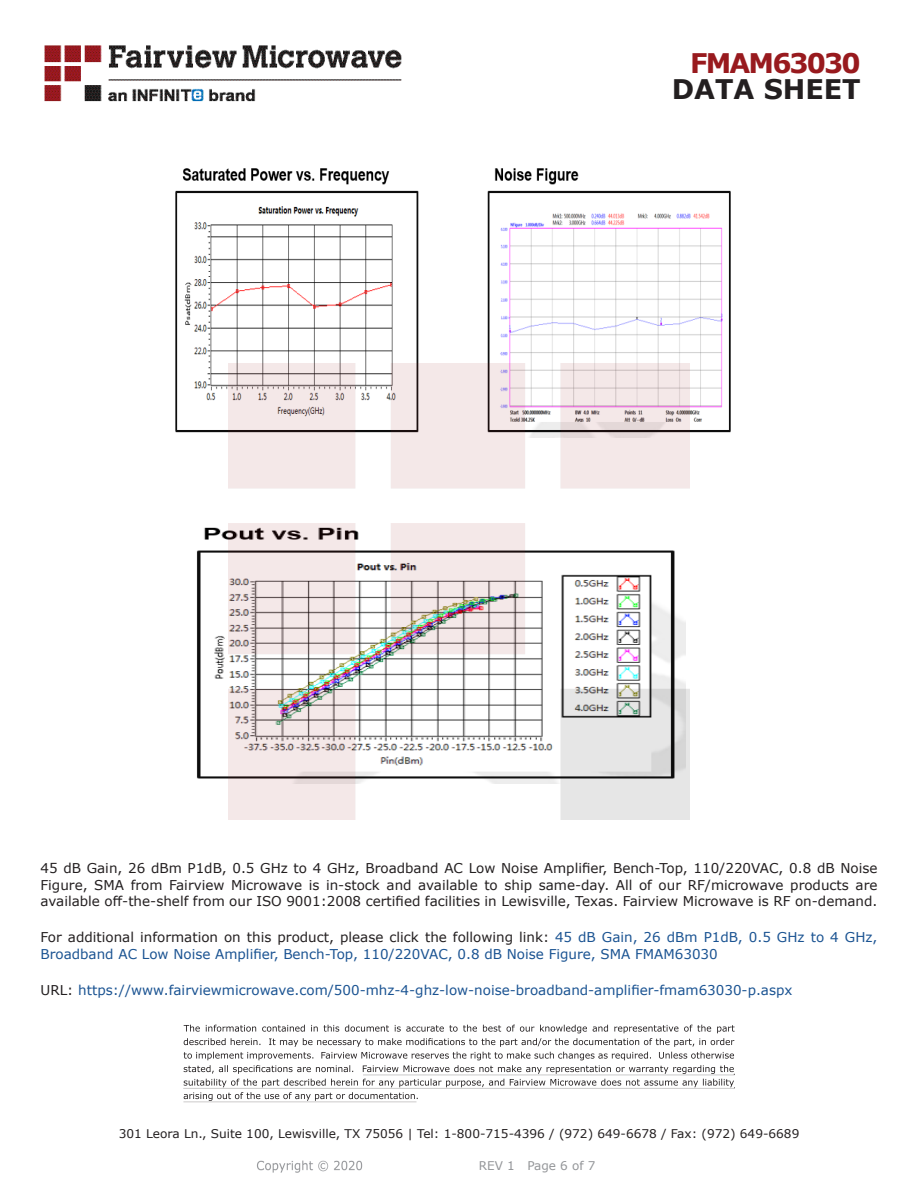
<style>
.page{position:relative;width:918px;height:1188px;background:#fff}
.page>*{position:absolute;margin:0;border:0;box-sizing:border-box;transform-origin:0 0}
.FM{font:700 27px "Verdana";letter-spacing:-.07em;color:#981a1e}
.t1{font:700 27px "Verdana";color:#231f20}
.Web_Description_Para{font:13.5px/16.2px "Verdana";color:#231f20;text-align:justify}
.Web_Description_Para-2{font:13.5px/16.2px "Verdana";color:#1a5392}
.URL_para{font:13.5px "Verdana";color:#1a5392}
.t2{font:12px "Verdana";color:#231f20}
.REV_Info{font:12px "Verdana";color:#939598}
.s1{color:#231f20}
</style>
<div class="page">
<img style="left:175px;top:168px;width:556px;height:265px">
<img style="left:196px;top:527px;width:32px;height:252px">
<svg style="left:184px;top:1025px;width:551px;height:76px"></svg>
<hr style="left:363px;top:1075px;width:372px;height:1px;background:#231f20">
<hr style="left:183px;top:1088px;width:551px;height:1px;background:#231f20">
<hr style="left:183px;top:1102px;width:234px;height:1px;background:#231f20">
<img style="left:257px;top:1160px;width:106px;height:13px">
<img style="left:228px;top:364px;width:462px;height:456px">
<img style="left:44px;top:45px;width:358px;height:57px">
<p class="FM" style="left:690px;top:44px;width:172px">FMAM63030</p>
<p class="t1" style="left:672px;top:70px;width:191px">DATA SHEET</p>
<p class="Web_Description_Para" style="left:40px;top:860px;width:839px">45 dB Gain, 26 dBm P1dB, 0.5 GHz to 4 GHz, Broadband AC Low Noise Amplifier, Bench-Top, 110/220VAC, 0.8 dB Noise Figure, SMA from Fairview Microwave is in-stock and available to ship same-day. All of our RF/microwave products are available off-the-shelf from our ISO 9001:2008 certified facilities in Lewisville, Texas. Fairview Microwave is RF on-demand.</p>
<p class="Web_Description_Para-2" style="left:40px;top:929px;width:838px"><span class="s1">For additional information on this product, please click the following link:</span> 45 dB Gain, 26 dBm P1dB, 0.5 GHz to 4 GHz,<br>Broadband AC Low Noise Amplifier, Bench-Top, 110/220VAC, 0.8 dB Noise Figure, SMA FMAM63030</p>
<p class="URL_para" style="left:40px;top:981px;width:753px"><span class="s1">URL:</span> https://www.fairviewmicrowave.com/500-mhz-4-ghz-low-noise-broadband-amplifier-fmam63030-p.aspx</p>
<p class="t2" style="left:119px;top:1125px;width:682px">301 Leora Ln., Suite 100, Lewisville, TX 75056 | Tel: 1-800-715-4396 / (972) 649-6678 / Fax: (972) 649-6689</p>
<p class="REV_Info" style="left:479px;top:1157px;width:118px">REV 1 Page 6 of 7</p>
</div>
